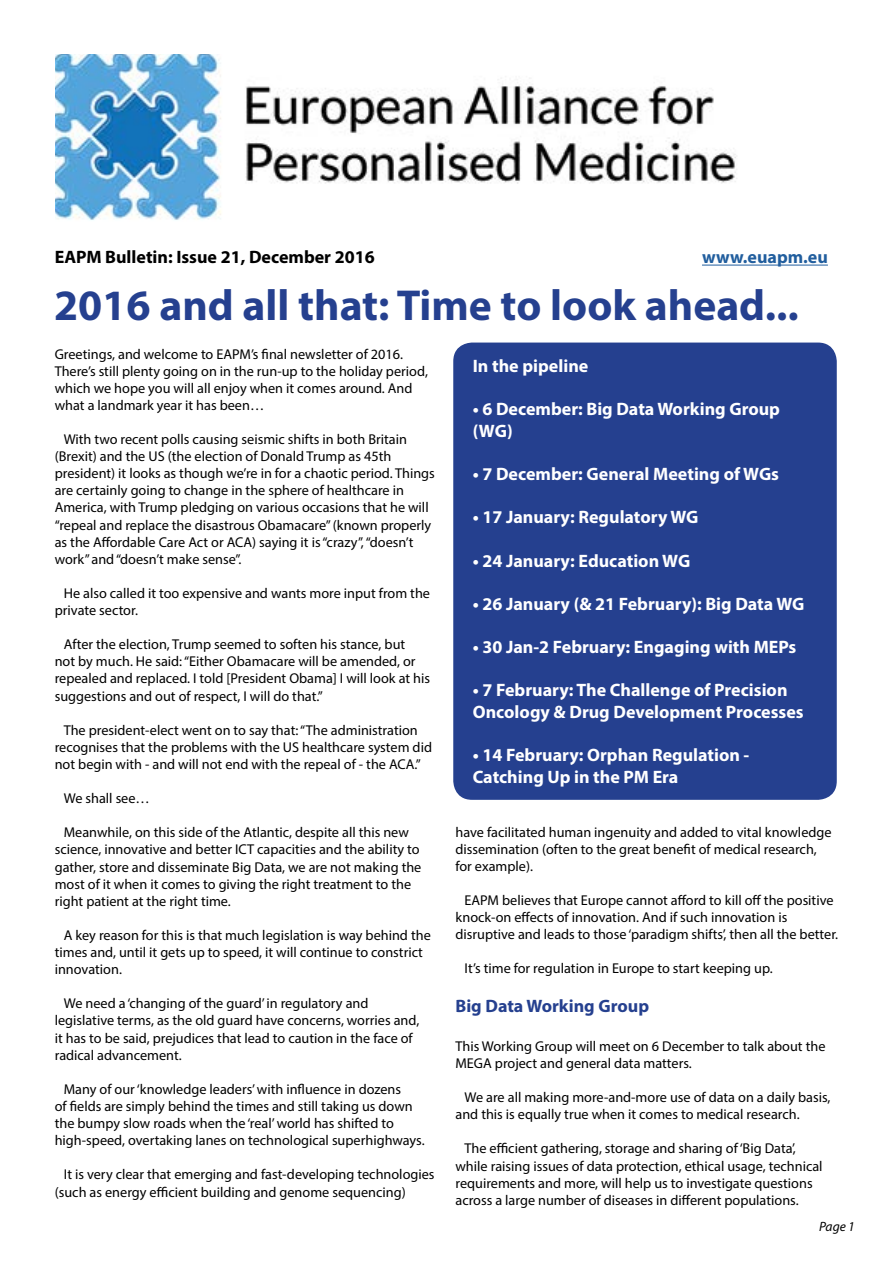
<style>
.page{position:relative;width:893px;height:1263px;background:#fff}
.page>*{position:absolute;margin:0;border:0;box-sizing:border-box;transform-origin:0 0}
.t1{font:700 43.5px "Myriad Pro";color:#25408f}
.t2{font:700 18px/21.6px "Myriad Pro";color:#fff}
.t3{font:700 18px "Myriad Pro";color:#000}
.t4{font:700 18px "Myriad Pro";color:#25408f}
.t5{font:700 18px "Myriad Pro";color:#215e9e}
.t6{font:14.25px/17.1px "Myriad Pro";color:#000}
.t7{font:italic 13.5px "Myriad Pro";color:#000}
</style>
<div class="page">
<div style="left:454px;top:343px;width:382px;height:456px;background:#25408f;border-radius:18px"></div>
<div style="left:453px;top:343px;width:384px;height:457px;border:2px solid #25408f;border-radius:18px"></div>
<img style="left:56px;top:54px;width:681px;height:166px">
<hr style="left:702px;top:265px;width:126px;height:1px;background:#215e9e">
<p class="t3" style="left:55px;top:245px;width:321px">EAPM Bulletin: Issue 21, December 2016</p>
<p class="t5" style="left:702px;top:245px;width:127px">www.euapm.eu</p>
<h1 class="t1" style="left:54px;top:277px;width:746px">2016 and all that: Time to look ahead...</h1>
<p class="t6" style="left:55px;top:345px;width:375px">Greetings, and welcome to EAPM’s final newsletter of 2016.<br>There’s still plenty going on in the run-up to the holiday period, which we hope you will all enjoy when it comes around. And what a landmark year it has been…</p>
<p class="t6" style="left:55px;top:430px;width:382px;text-indent:9px">With two recent polls causing seismic shifts in both Britain (Brexit) and the US (the election of Donald Trump as 45th president) it looks as though we’re in for a chaotic period. Things are certainly going to change in the sphere of healthcare in America, with Trump pledging on various occasions that he will “repeal and replace the disastrous Obamacare” (known properly as the Affordable Care Act or ACA) saying it is “crazy”, “doesn’t work” and “doesn’t make sense”.</p>
<p class="t6" style="left:55px;top:584px;width:377px;text-indent:9px">He also called it too expensive and wants more input from the private sector.</p>
<p class="t6" style="left:55px;top:636px;width:377px;text-indent:9px">After the election, Trump seemed to soften his stance, but<br>not by much. He said: “Either Obamacare will be amended, or repealed and replaced. I told [President Obama] I will look at his suggestions and out of respect, I will do that.”</p>
<p class="t6" style="left:55px;top:721px;width:379px;text-indent:9px">The president-elect went on to say that: “The administration recognises that the problems with the US healthcare system did not begin with - and will not end with the repeal of - the ACA.”</p>
<p class="t6" style="left:64px;top:790px;width:87px">We shall see…</p>
<p class="t6" style="left:55px;top:824px;width:368px;text-indent:9px">Meanwhile, on this side of the Atlantic, despite all this new science, innovative and better ICT capacities and the ability to gather, store and disseminate Big Data, we are not making the most of it when it comes to giving the right treatment to the right patient at the right time.</p>
<p class="t6" style="left:55px;top:926px;width:378px;text-indent:9px">A key reason for this is that much legislation is way behind the times and, until it gets up to speed, it will continue to constrict innovation.</p>
<p class="t6" style="left:55px;top:995px;width:366px;text-indent:9px">We need a ‘changing of the guard’ in regulatory and legislative terms, as the old guard have concerns, worries and, it has to be said, prejudices that lead to caution in the face of radical advancement.</p>
<p class="t6" style="left:55px;top:1080px;width:371px;text-indent:9px">Many of our ‘knowledge leaders’ with influence in dozens<br>of fields are simply behind the times and still taking us down the bumpy slow roads when the ‘real’ world has shifted to high-speed, overtaking lanes on technological superhighways.</p>
<p class="t6" style="left:55px;top:1166px;width:381px;text-indent:9px">It is very clear that emerging and fast-developing technologies (such as energy efficient building and genome sequencing)</p>
<p class="t2" style="left:473px;top:355px;width:117px">In the pipeline</p>
<p class="t2" style="left:473px;top:398px;width:309px">• 6 December: Big Data Working Group (WG)</p>
<p class="t2" style="left:473px;top:463px;width:308px">• 7 December: General Meeting of WGs</p>
<p class="t2" style="left:473px;top:506px;width:227px">• 17 January: Regulatory WG</p>
<p class="t2" style="left:473px;top:549px;width:219px">• 24 January: Education WG</p>
<p class="t2" style="left:473px;top:592px;width:333px">• 26 January (&amp; 21 February): Big Data WG</p>
<p class="t2" style="left:473px;top:636px;width:325px">• 30 Jan-2 February: Engaging with MEPs</p>
<p class="t2" style="left:473px;top:679px;width:332px">• 7 February: The Challenge of Precision<br>Oncology &amp; Drug Development Processes</p>
<p class="t2" style="left:473px;top:744px;width:278px">• 14 February: Orphan Regulation -<br>Catching Up in the PM Era</p>
<p class="t6" style="left:455px;top:823px;width:378px">have facilitated human ingenuity and added to vital knowledge dissemination (often to the great benefit of medical research, for example).</p>
<p class="t6" style="left:455px;top:891px;width:384px;text-indent:9px">EAPM believes that Europe cannot afford to kill off the positive knock-on effects of innovation. And if such innovation is disruptive and leads to those ‘paradigm shifts’, then all the better.</p>
<p class="t6" style="left:464px;top:960px;width:310px">It’s time for regulation in Europe to start keeping up.</p>
<p class="t4" style="left:455px;top:994px;width:195px">Big Data Working Group</p>
<p class="t6" style="left:455px;top:1037px;width:371px">This Working Group will meet on 6 December to talk about the<br>MEGA project and general data matters.</p>
<p class="t6" style="left:455px;top:1088px;width:377px;text-indent:9px">We are all making more-and-more use of data on a daily basis, and this is equally true when it comes to medical research.</p>
<p class="t6" style="left:455px;top:1140px;width:369px;text-indent:9px">The efficient gathering, storage and sharing of ‘Big Data’, while raising issues of data protection, ethical usage, technical requirements and more, will help us to investigate questions across a large number of diseases in different populations.</p>
<p class="t7" style="left:819px;top:1218px;width:37px">Page 1</p>
</div>
